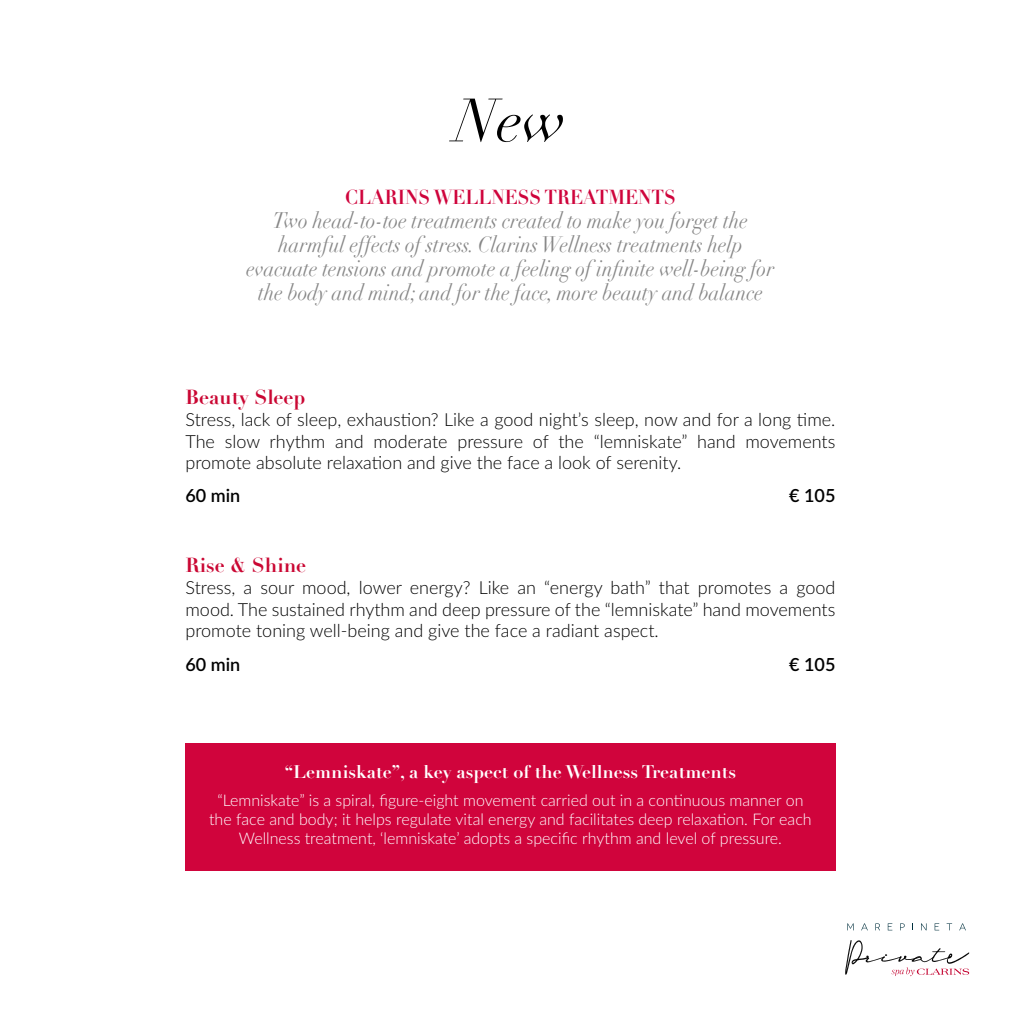
<style>
.page{position:relative;width:1021px;height:1021px;background:#fff}
.page>*{position:absolute;margin:0;border:0;box-sizing:border-box;transform-origin:0 0}
.t1{font:italic 60px "Didot";color:#000}
.t2{font:italic 22px/24px "Didot";color:#878787;text-align:center;scale:.9 1}
.t3{font:700 20px "Didot LT Std";color:#cf043c;scale:.9 1}
.t4{font:700 20px "Didot LT Std";color:#ca0733}
.t5{font:300 18px/21.6px "Lato";color:#000;text-align:justify}
.t6{font:700 18px "Didot LT Std";color:#fff}
.t7{font:600 18px "Lato";color:#000}
.t8{font:300 16px/19.2px "Lato";color:#fff;text-align:center}
</style>
<div class="page">
<div style="left:185px;top:743px;width:650px;height:127px;background:#d0043c"></div>
<svg style="left:845px;top:940px;width:124px;height:36px"></svg>
<svg style="left:847px;top:923px;width:6px;height:7px"></svg>
<svg style="left:861px;top:923px;width:6px;height:7px"></svg>
<svg style="left:875px;top:923px;width:5px;height:7px"></svg>
<svg style="left:887px;top:923px;width:5px;height:7px"></svg>
<svg style="left:900px;top:923px;width:4px;height:7px"></svg>
<svg style="left:921px;top:923px;width:5px;height:7px"></svg>
<svg style="left:934px;top:923px;width:5px;height:7px"></svg>
<svg style="left:946px;top:923px;width:6px;height:7px"></svg>
<svg style="left:959px;top:923px;width:6px;height:7px"></svg>
<h1 class="t1" style="left:454px;top:84px;width:113px">New</h1>
<p class="t3" style="left:345px;top:184px;width:369px">CLARINS WELLNESS TREATMENTS</p>
<p class="t2" style="left:246px;top:208px;width:588px">Two head-to-toe treatments created to make you forget the harmful effects of stress. Clarins Wellness treatments help evacuate tensions and promote a feeling of infinite well-being for the body and mind; and for the face, more beauty and balance</p>
<p class="t4" style="left:185px;top:385px;width:121px">Beauty Sleep</p>
<p class="t5" style="left:185px;top:408px;width:651px">Stress, lack of sleep, exhaustion? Like a good night’s sleep, now and for a long time.<br>The slow rhythm and moderate pressure of the “lemniskate” hand movements promote absolute relaxation and give the face a look of serenity.</p>
<p class="t7" style="left:185px;top:482px;width:56px">60 min</p>
<p class="t7" style="left:789px;top:482px;width:48px">€ 105</p>
<p class="t4" style="left:185px;top:553px;width:122px">Rise &amp; Shine</p>
<p class="t5" style="left:185px;top:576px;width:651px">Stress, a sour mood, lower energy? Like an “energy bath” that promotes a good mood. The sustained rhythm and deep pressure of the “lemniskate” hand movements promote toning well-being and give the face a radiant aspect.</p>
<p class="t7" style="left:185px;top:651px;width:56px">60 min</p>
<p class="t7" style="left:789px;top:651px;width:48px">€ 105</p>
<p class="t6" style="left:285px;top:760px;width:452px">“Lemniskate”, a key aspect of the Wellness Treatments</p>
<p class="t8" style="left:209px;top:789px;width:604px">“Lemniskate” is a spiral, figure-eight movement carried out in a continuous manner on the face and body; it helps regulate vital energy and facilitates deep relaxation. For each<br>Wellness treatment, ‘lemniskate’ adopts a specific rhythm and level of pressure.</p>
</div>
